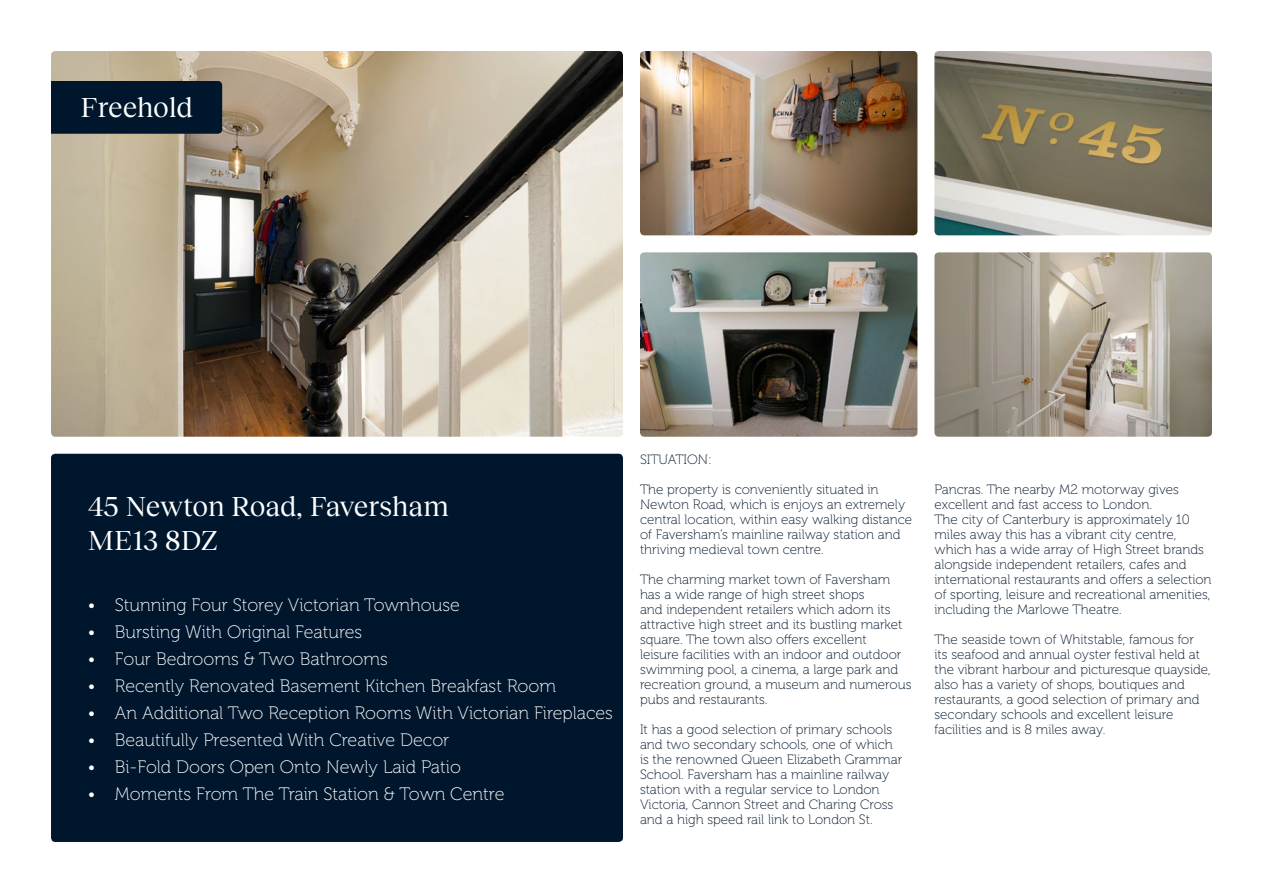
<style>
.page{position:relative;width:1263px;height:893px;background:#fff}
.page>*{position:absolute;margin:0;border:0;box-sizing:border-box;transform-origin:0 0}
.t1{font:28.5px/34px "Reckless Neue";letter-spacing:-.015em;color:#fff}
.t2{font:18px "Museo 100";color:#fff}
.t3{font:13.5px/15px "Museo 100";color:#00162c}
</style>
<div class="page">
<div style="left:51px;top:454px;width:572px;height:388px;background:#00162c;border-radius:4px"></div>
<img style="left:51px;top:51px;width:572px;height:386px">
<img style="left:640px;top:51px;width:277px;height:184px">
<img style="left:640px;top:252px;width:277px;height:185px">
<img style="left:934px;top:51px;width:278px;height:184px">
<img style="left:934px;top:252px;width:278px;height:185px">
<div style="left:51px;top:81px;width:171px;height:53px;background:#00162c"></div>
<h1 class="t1" style="left:81px;top:89px;width:114px">Freehold</h1>
<h1 class="t1" style="left:88px;top:487px;width:363px">45 Newton Road, Faversham<br>ME13 8DZ</h1>
<h2 class="t2" style="left:88px;top:595px;width:373px">• Stunning Four Storey Victorian Townhouse</h2>
<h2 class="t2" style="left:88px;top:622px;width:276px">• Bursting With Original Features</h2>
<h2 class="t2" style="left:88px;top:649px;width:302px">• Four Bedrooms &amp; Two Bathrooms</h2>
<h2 class="t2" style="left:88px;top:676px;width:470px">• Recently Renovated Basement Kitchen Breakfast Room</h2>
<h2 class="t2" style="left:88px;top:703px;width:527px">• An Additional Two Reception Rooms With Victorian Fireplaces</h2>
<h2 class="t2" style="left:88px;top:730px;width:363px">• Beautifully Presented With Creative Decor</h2>
<h2 class="t2" style="left:88px;top:757px;width:375px">• Bi-Fold Doors Open Onto Newly Laid Patio</h2>
<h2 class="t2" style="left:88px;top:784px;width:418px">• Moments From The Train Station &amp; Town Centre</h2>
<p class="t3" style="left:640px;top:452px;width:73px">SITUATION:</p>
<p class="t3" style="left:640px;top:482px;width:274px">The property is conveniently situated in Newton Road, which is enjoys an extremely central location, within easy walking distance of Faversham’s mainline railway station and thriving medieval town centre.</p>
<p class="t3" style="left:640px;top:572px;width:273px">The charming market town of Faversham has a wide range of high street shops<br>and independent retailers which adorn its attractive high street and its bustling market square. The town also offers excellent<br>leisure facilities with an indoor and outdoor swimming pool, a cinema, a large park and recreation ground, a museum and numerous pubs and restaurants.</p>
<p class="t3" style="left:640px;top:722px;width:264px">It has a good selection of primary schools and two secondary schools, one of which is the renowned Queen Elizabeth Grammar School. Faversham has a mainline railway station with a regular service to London Victoria, Cannon Street and Charing Cross and a high speed rail link to London St.</p>
<p class="t3" style="left:934px;top:482px;width:279px">Pancras. The nearby M2 motorway gives excellent and fast access to London.<br>The city of Canterbury is approximately 10 miles away this has a vibrant city centre, which has a wide array of High Street brands alongside independent retailers, cafes and international restaurants and offers a selection of sporting, leisure and recreational amenities, including the Marlowe Theatre.</p>
<p class="t3" style="left:934px;top:632px;width:278px">The seaside town of Whitstable, famous for<br>its seafood and annual oyster festival held at the vibrant harbour and picturesque quayside, also has a variety of shops, boutiques and restaurants, a good selection of primary and secondary schools and excellent leisure facilities and is 8 miles away.</p>
</div>
